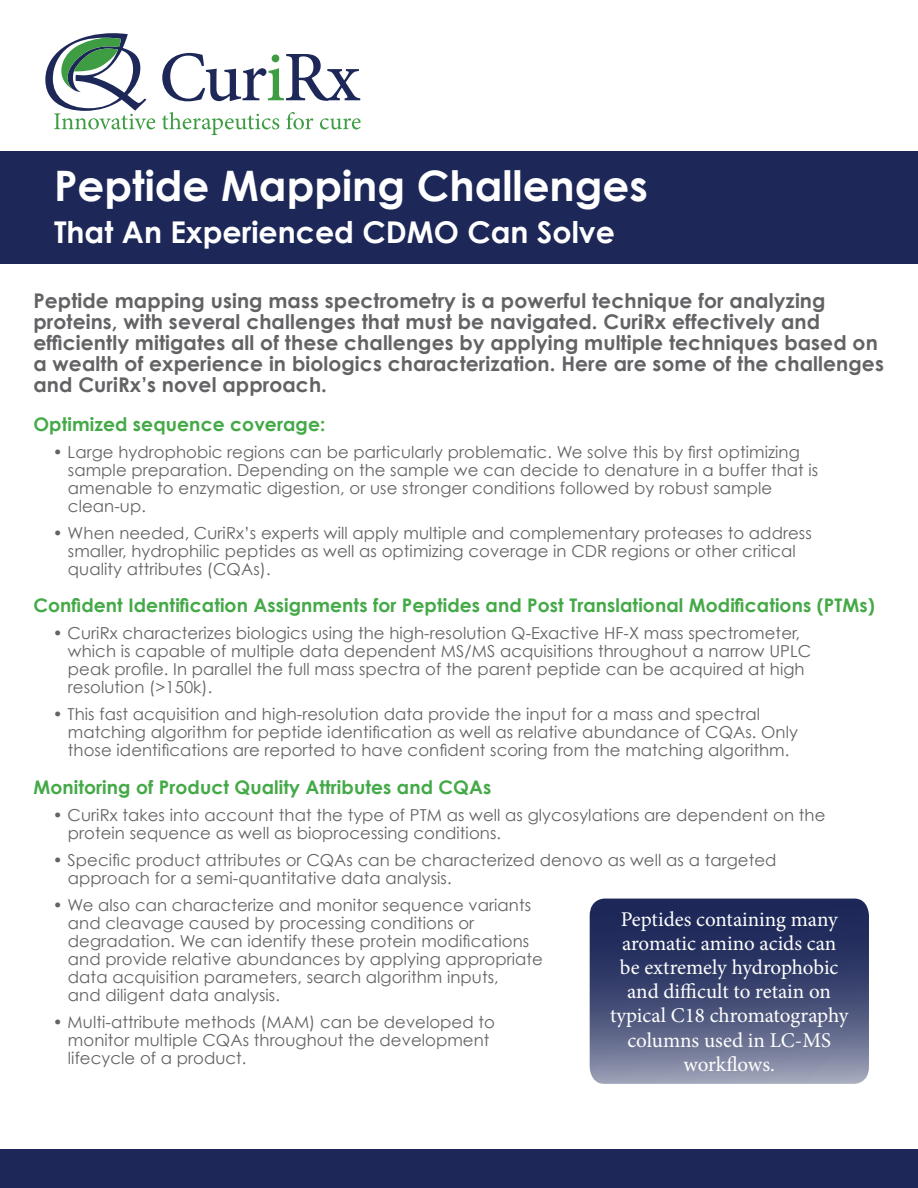
<style>
.page{position:relative;width:918px;height:1188px;background:#fff}
.page>*{position:absolute;margin:0;border:0;box-sizing:border-box;transform-origin:0 0}
.INDENT_not_bold{font:700 42px "Century Gothic";color:#fff}
.INDENT_not_bold-2{font:700 30px "Century Gothic";color:#fff}
.t1{font:21px/24.3px "Minion Pro";letter-spacing:-.005em;color:#fff;text-align:center}
.blue_bullet_indent{font:700 20.25px/21px "Century Gothic";letter-spacing:.005em;color:#636366}
.blue_bullet_indent-2{font:700 18.75px "Century Gothic";letter-spacing:.005em;color:#44a947}
.blue_bullet_indent-3{font:16.5px/18px "Century Gothic";letter-spacing:.005em;color:#636366}
</style>
<div class="page">
<div style="left:0;top:151px;width:918px;height:113px;background:#1d2859"></div>
<svg style="left:45px;top:33px;width:316px;height:102px"></svg>
<svg style="left:590px;top:899px;width:279px;height:185px;background:#485179"></svg>
<div style="left:0;top:1149px;width:918px;height:39px;background:#1d2859"></div>
<p class="INDENT_not_bold" style="left:54px;top:159px;width:595px">Peptide Mapping Challenges</p>
<p class="INDENT_not_bold-2" style="left:54px;top:213px;width:562px">That An Experienced CDMO Can Solve</p>
<p class="blue_bullet_indent" style="left:33px;top:289px;width:852px">Peptide mapping using mass spectrometry is a powerful technique for analyzing proteins, with several challenges that must be navigated. CuriRx effectively and efficiently mitigates all of these challenges by applying multiple techniques based on a wealth of experience in biologics characterization. Here are some of the challenges and CuriRx’s novel approach.</p>
<p class="blue_bullet_indent-2" style="left:33px;top:412px;width:294px">Optimized sequence coverage:</p>
<p class="blue_bullet_indent-3" style="left:68px;top:442px;width:752px;text-indent:-15px">• Large hydrophobic regions can be particularly problematic. We solve this by first optimizing sample preparation. Depending on the sample we can decide to denature in a buffer that is</p>
<p class="blue_bullet_indent-3" style="left:68px;top:478px;width:706px">amenable to enzymatic digestion, or use stronger conditions followed by robust sample clean-up.</p>
<p class="blue_bullet_indent-3" style="left:68px;top:523px;width:745px;text-indent:-15px">• When needed, CuriRx’s experts will apply multiple and complementary proteases to address smaller, hydrophilic peptides as well as optimizing coverage in CDR regions or other critical quality attributes (CQAs).</p>
<p class="blue_bullet_indent-2" style="left:33px;top:594px;width:843px">Confident Identification Assignments for Peptides and Post Translational Modifications (PTMs)</p>
<p class="blue_bullet_indent-3" style="left:68px;top:624px;width:745px;text-indent:-15px">• CuriRx characterizes biologics using the high-resolution Q-Exactive HF-X mass spectrometer, which is capable of multiple data dependent MS/MS acquisitions throughout a narrow UPLC peak profile. In parallel the full mass spectra of the parent peptide can be acquired at high resolution (&gt;150k).</p>
<p class="blue_bullet_indent-3" style="left:68px;top:705px;width:732px;text-indent:-15px">• This fast acquisition and high-resolution data provide the input for a mass and spectral matching algorithm for peptide identification as well as relative abundance of CQAs. Only those identifications are reported to have confident scoring from the matching algorithm.</p>
<p class="blue_bullet_indent-2" style="left:33px;top:775px;width:459px">Monitoring of Product Quality Attributes and CQAs</p>
<p class="blue_bullet_indent-3" style="left:68px;top:805px;width:759px;text-indent:-15px">• CuriRx takes into account that the type of PTM as well as glycosylations are dependent on the protein sequence as well as bioprocessing conditions.</p>
<p class="blue_bullet_indent-3" style="left:68px;top:850px;width:710px;text-indent:-15px">• Specific product attributes or CQAs can be characterized denovo as well as a targeted approach for a semi-quantitative data analysis.</p>
<p class="blue_bullet_indent-3" style="left:53px;top:895px;width:480px">• We also can characterize and monitor sequence variants</p>
<p class="blue_bullet_indent-3" style="left:68px;top:913px;width:408px">and cleavage caused by processing conditions or</p>
<p class="blue_bullet_indent-3" style="left:68px;top:931px;width:463px">degradation. We can identify these protein modifications</p>
<p class="blue_bullet_indent-3" style="left:68px;top:949px;width:477px">and provide relative abundances by applying appropriate</p>
<p class="blue_bullet_indent-3" style="left:68px;top:967px;width:432px">data acquisition parameters, search algorithm inputs,</p>
<p class="blue_bullet_indent-3" style="left:68px;top:985px;width:214px">and diligent data analysis.</p>
<p class="blue_bullet_indent-3" style="left:53px;top:1012px;width:444px">• Multi-attribute methods (MAM) can be developed to</p>
<p class="blue_bullet_indent-3" style="left:68px;top:1030px;width:423px">monitor multiple CQAs throughout the development</p>
<p class="blue_bullet_indent-3" style="left:68px;top:1048px;width:180px">lifecycle of a product.</p>
<p class="t1" style="left:610px;top:907px;width:240px">Peptides containing many aromatic amino acids can be extremely hydrophobic and difficult to retain on typical C18 chromatography columns used in LC-MS workflows.</p>
</div>
